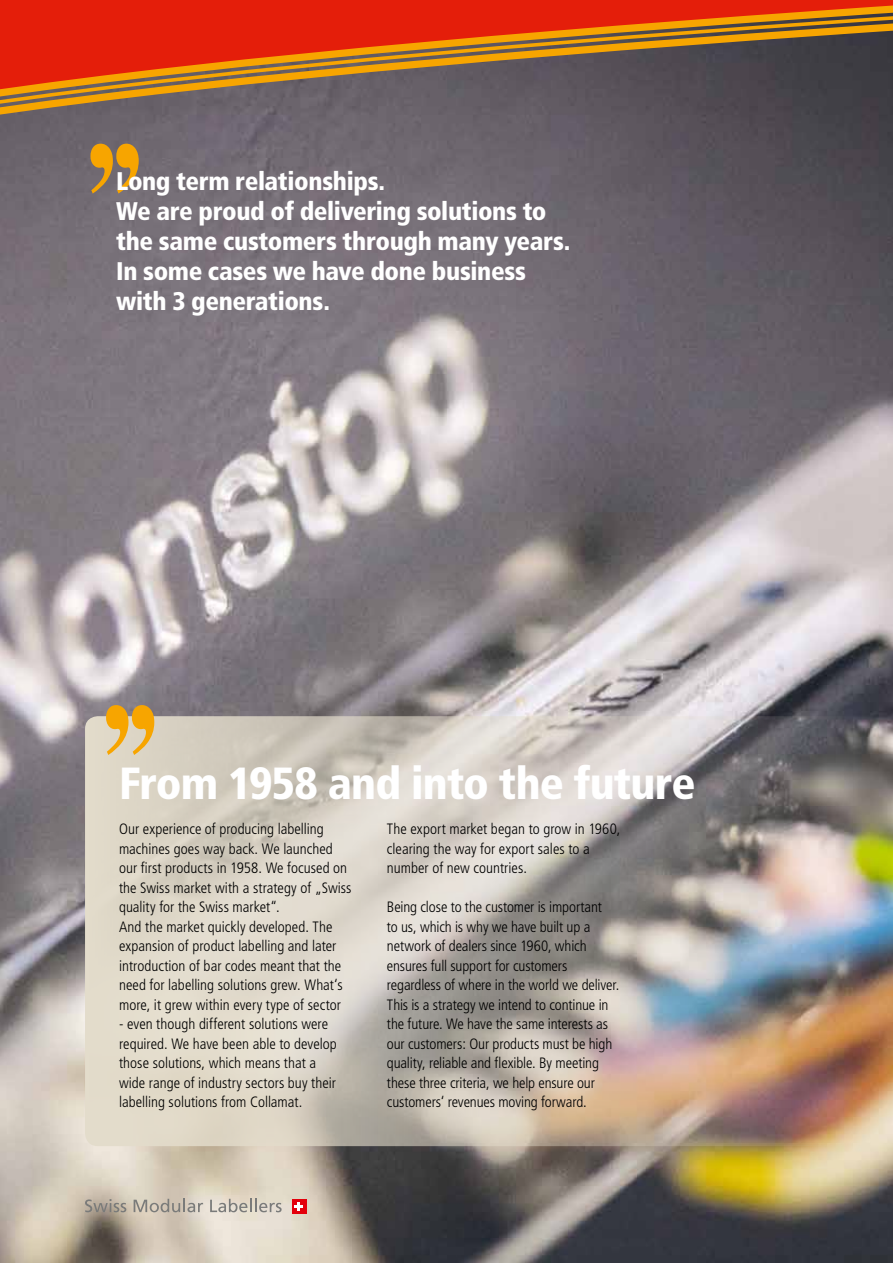
<style>
.page{position:relative;width:893px;height:1263px;background:#fff}
.page>*{position:absolute;margin:0;border:0;box-sizing:border-box;transform-origin:0 0}
.t1{font:700 148.5px "Times";color:#f7a500;scale:.82 1}
.t2{font:900 condensed 45px "Frutiger";letter-spacing:-.02em;color:#fff}
.t3{font:900 condensed 25.5px/30px "Frutiger";letter-spacing:-.015em;color:#fff}
.t4{font:300 condensed 15px/19.5px "Frutiger";color:#000}
</style>
<div class="page">
<img style="left:0;top:122px;width:893px;height:1141px">
<img style="left:85px;top:716px;width:775px;height:430px">
<svg style="left:0;top:109px;width:893px;height:13px;background:#625a61"></svg>
<svg style="left:0;top:105px;width:893px;height:4px;background:#665b5a"></svg>
<svg style="left:0;top:0;width:893px;height:105px;background:#a94929"></svg>
<svg style="left:210px;top:1199px;width:72px;height:13px"></svg>
<svg style="left:134px;top:1199px;width:69px;height:13px"></svg>
<svg style="left:85px;top:1199px;width:41px;height:13px"></svg>
<div style="left:292px;top:1200px;width:14px;height:14px;background:#e3000b"></div>
<svg style="left:294px;top:1202px;width:9px;height:9px"></svg>
<h1 class="t1" style="left:81px;top:54px;width:82px">’’</h1>
<h3 class="t3" style="left:116px;top:166px;width:456px">Long term relationships.<br>We are proud of delivering solutions to the same customers through many years.<br>In some cases we have done business with 3 generations.</h3>
<h1 class="t1" style="left:96px;top:615px;width:82px">’’</h1>
<h2 class="t2" style="left:119px;top:756px;width:578px">From 1958 and into the future</h2>
<p class="t4" style="left:119px;top:819px;width:234px">Our experience of producing labelling machines goes way back. We launched our first products in 1958. We focused on the Swiss market with a strategy of „Swiss quality for the Swiss market“.<br>And the market quickly developed. The expansion of product labelling and later introduction of bar codes meant that the need for labelling solutions grew. What‘s more, it grew within every type of sector</p>
<p class="t4" style="left:119px;top:1014px;width:219px">- even though different solutions were required. We have been able to develop those solutions, which means that a wide range of industry sectors buy their labelling solutions from Collamat.</p>
<p class="t4" style="left:387px;top:819px;width:235px">The export market began to grow in 1960, clearing the way for export sales to a number of new countries.</p>
<p class="t4" style="left:387px;top:897px;width:234px">Being close to the customer is important<br>to us, which is why we have built up a network of dealers since 1960, which ensures full support for customers regardless of where in the world we deliver.<br>This is a strategy we intend to continue in the future. We have the same interests as our customers: Our products must be high quality, reliable and flexible. By meeting these three criteria, we help ensure our customers‘ revenues moving forward.</p>
</div>
